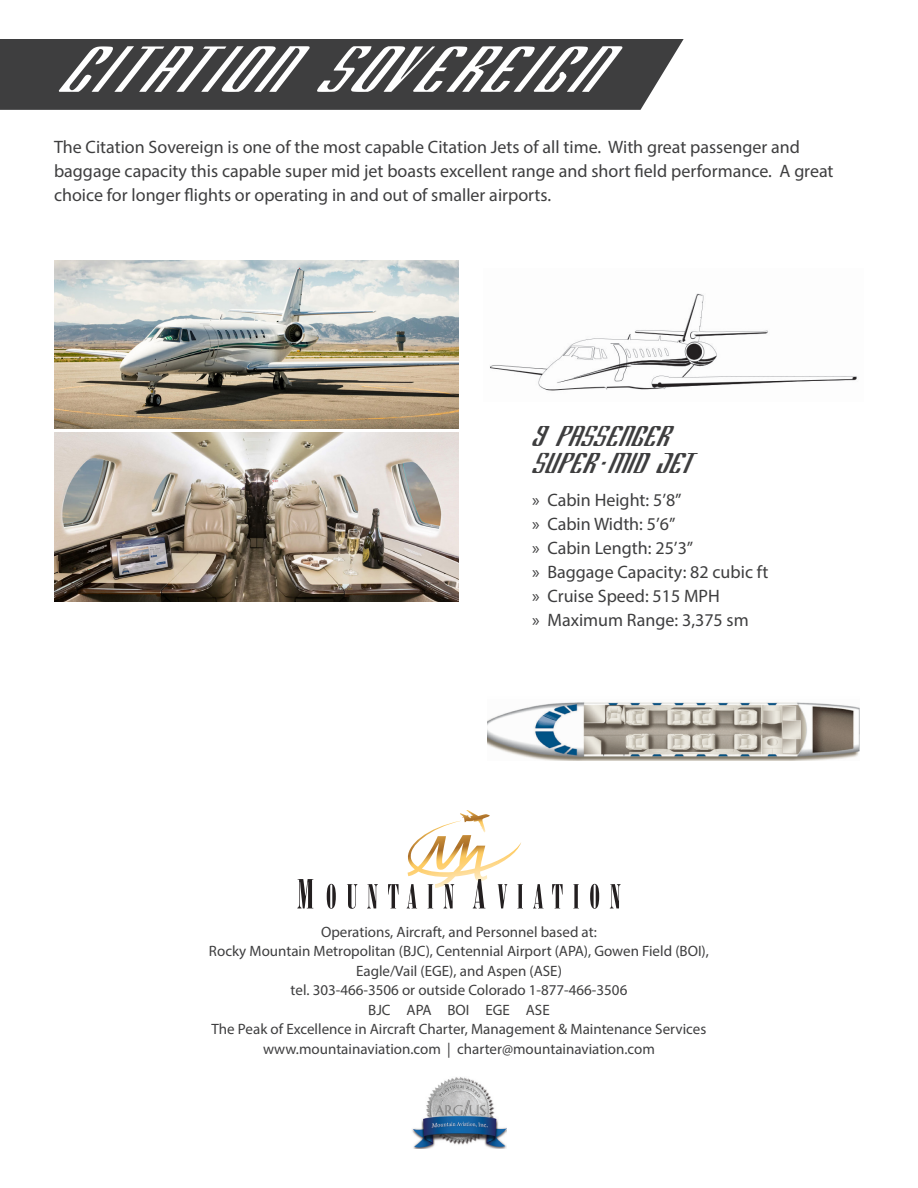
<style>
.page{position:relative;width:918px;height:1188px;background:#fff}
.page>*{position:absolute;margin:0;border:0;box-sizing:border-box;transform-origin:0 0}
.Titles{font:italic 51px "Department H";color:#fff}
.Planes_-_Sub-Titles{font:22.5px/27px "Department H";letter-spacing:-.075em;color:#3e3e3f}
.t1{font:18px/24px "Myriad Pro";color:#3e3e3f}
.t2{font:15px/19.5px "Myriad Pro";color:#3e3e3f;text-align:center}
</style>
<div class="page">
<img style="left:412px;top:1077px;width:94px;height:72px">
<svg style="left:297px;top:879px;width:16px;height:29px"></svg>
<svg style="left:327px;top:884px;width:9px;height:25px"></svg>
<svg style="left:347px;top:884px;width:10px;height:25px"></svg>
<svg style="left:367px;top:884px;width:11px;height:24px"></svg>
<svg style="left:388px;top:884px;width:11px;height:24px"></svg>
<svg style="left:407px;top:810px;width:116px;height:98px"></svg>
<svg style="left:533px;top:884px;width:10px;height:24px"></svg>
<svg style="left:552px;top:884px;width:11px;height:24px"></svg>
<svg style="left:573px;top:884px;width:6px;height:24px"></svg>
<svg style="left:590px;top:884px;width:9px;height:25px"></svg>
<svg style="left:610px;top:884px;width:11px;height:24px"></svg>
<div style="left:0;top:39px;width:684px;height:71px;background:#3e3e3f"></div>
<img style="left:54px;top:260px;width:405px;height:169px">
<img style="left:54px;top:432px;width:405px;height:169px">
<img style="left:487px;top:702px;width:373px;height:58px">
<img style="left:490px;top:293px;width:367px;height:98px">
<p class="Titles" style="left:58px;top:43px;width:571px">CITATIONSOVEREIGN</p>
<p class="t1" style="left:54px;top:135px;width:781px">The Citation Sovereign is one of the most capable Citation Jets of all time. With great passenger and baggage capacity this capable super mid jet boasts excellent range and short field performance. A great choice for longer flights or operating in and out of smaller airports.</p>
<p class="Planes_-_Sub-Titles" style="left:532px;top:424px;width:163px">9 PASSENGER<br>SUPER-MID JET</p>
<p class="t1" style="left:532px;top:488px;width:151px">» Cabin Height: 5’8”</p>
<p class="t1" style="left:532px;top:512px;width:145px">» Cabin Width: 5’6”</p>
<p class="t1" style="left:532px;top:536px;width:163px">» Cabin Length: 25’3”</p>
<p class="t1" style="left:532px;top:560px;width:238px">» Baggage Capacity: 82 cubic ft</p>
<p class="t1" style="left:532px;top:584px;width:189px">» Cruise Speed: 515 MPH</p>
<p class="t1" style="left:532px;top:608px;width:218px">» Maximum Range: 3,375 sm</p>
<p class="t2" style="left:321px;top:921px;width:277px">Operations, Aircraft, and Personnel based at:</p>
<p class="t2" style="left:209px;top:941px;width:502px">Rocky Mountain Metropolitan (BJC), Centennial Airport (APA), Gowen Field (BOI),<br>Eagle/Vail (EGE), and Aspen (ASE)</p>
<p class="t2" style="left:291px;top:980px;width:338px">tel. 303-466-3506 or outside Colorado 1-877-466-3506</p>
<p class="t2" style="left:368px;top:999px;width:183px">BJC APA BOI EGE ASE</p>
<p class="t2" style="left:212px;top:1019px;width:496px">The Peak of Excellence in Aircraft Charter, Management &amp; Maintenance Services</p>
<p class="t2" style="left:263px;top:1038px;width:393px">www.mountainaviation.com | charter@mountainaviation.com</p>
</div>
